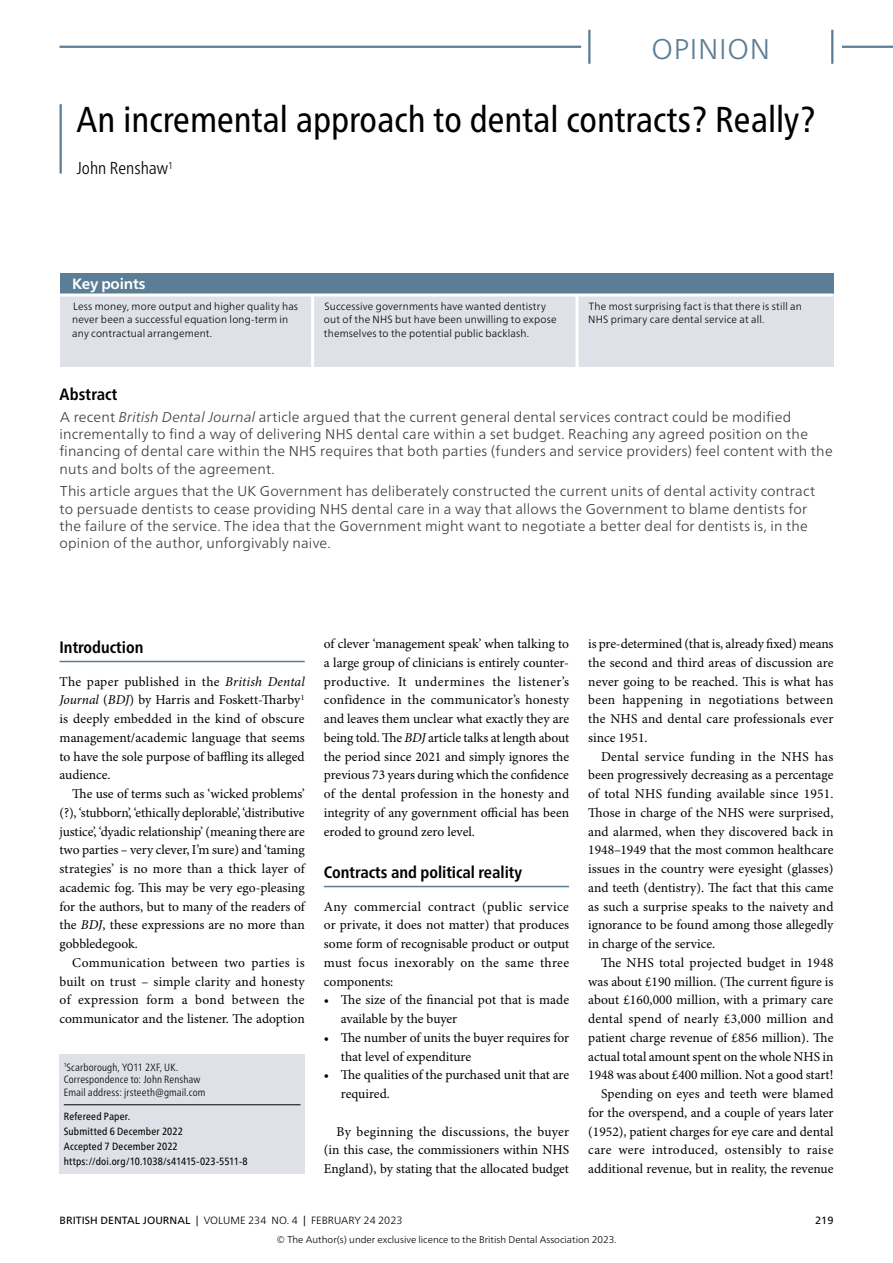
<style>
.page{position:relative;width:893px;height:1263px;background:#fff}
.page>*{position:absolute;margin:0;border:0;box-sizing:border-box;transform-origin:0 0}
.Title_3_Cnd_24pt{font:condensed 36px "Frutiger Neue LT Pro";color:#000}
.t1{font:28.5px "Frutiger Neue LT Pro Light 2";letter-spacing:.025em;color:#5b7d95}
.Author_1{font:300 condensed 17.25px "Frutiger Neue LT Pro";color:#000}
.SectionHeading_1_MSS{font:700 condensed 16.5px "Frutiger Neue LT Pro";color:#000}
.Abstract_Heading_MSS{font:700 condensed 16.5px "Frutiger Neue LT Pro";letter-spacing:.01em;color:#000}
.Key_Points_Heading_x{font:700 15px "Frutiger Neue LT Pro";letter-spacing:-.01em;color:#fff}
.t2{font:14.25px/17.2px "Frutiger Neue LT Pro Light 2";letter-spacing:.015em;color:#3a3a39}
.t3{font:300 14.25px/17.2px "Frutiger Neue LT Pro";letter-spacing:.015em;color:#3a3a39}
.Para_9pt_justified{font:13.5px/18.8px "Minion Pro";color:#000;text-align:justify}
.Para_9pt_justified_1{font:13.5px/18.8px "Minion Pro";color:#000;text-align:justify}
.t4{font:10.5px/13.5px "Frutiger Neue LT Pro Light 2";letter-spacing:.015em;color:#000}
.NoXML_article_detail{font:condensed 10.5px "Frutiger Neue LT Pro";letter-spacing:.015em;color:#000}
.NoXML_Biography_MSS{font:300 condensed 10.5px/12.8px "Frutiger Neue LT Pro";letter-spacing:.015em;color:#000}
.t5{font:10.5px "Frutiger Neue LT Pro";letter-spacing:.005em;color:#000}
.t6{font:300 9.75px "Frutiger Neue LT Pro";color:#000}
.s1{font-family:"Frutiger Neue LT Pro Light 2";font-weight:400}
.s2{font-style:italic}
.s3{font-family:"Frutiger Neue LT Pro Light 2"}
.s4{font-weight:300}
</style>
<div class="page">
<div style="left:60px;top:273px;width:773px;height:94px;background:#dee2e8"></div>
<hr style="left:60px;top:104px;width:2px;height:69px;background:#5b7d95">
<hr style="left:60px;top:661px;width:245px;height:1px;background:#5b7d95">
<hr style="left:324px;top:886px;width:245px;height:1px;background:#5b7d95">
<div style="left:60px;top:273px;width:773px;height:20px;background:#5b7d95"></div>
<hr style="left:60px;top:293px;width:773px;height:3px;background:#fff">
<div style="left:60px;top:1054px;width:245px;height:119px;background:#dee2e8"></div>
<hr style="left:64px;top:1104px;width:236px;height:1px;background:#000">
<hr style="left:311px;top:295px;width:3px;height:83px;background:#fff">
<hr style="left:575px;top:295px;width:3px;height:83px;background:#fff">
<hr style="left:60px;top:46px;width:521px;height:2px;background:#5b7d95">
<hr style="left:842px;top:46px;width:51px;height:2px;background:#5b7d95">
<hr style="left:588px;top:30px;width:2px;height:34px;background:#5b7d95">
<hr style="left:831px;top:30px;width:2px;height:34px;background:#5b7d95">
<h2 class="t1" style="left:651px;top:32px;width:120px">OPINION</h2>
<p class="Title_3_Cnd_24pt" style="left:77px;top:98px;width:740px">An incremental approach to dental contracts? Really?</p>
<p class="Author_1" style="left:77px;top:158px;width:98px">John Renshaw<sup>1</sup></p>
<p class="Key_Points_Heading_x" style="left:72px;top:275px;width:75px">Key points</p>
<p class="t4" style="left:72px;top:300px;width:227px">Less money, more output and higher quality has never been a successful equation long-term in any contractual arrangement.</p>
<p class="t4" style="left:324px;top:300px;width:234px">Successive governments have wanted dentistry out of the NHS but have been unwilling to expose themselves to the potential public backlash.</p>
<p class="t4" style="left:588px;top:300px;width:215px">The most surprising fact is that there is still an<br>NHS primary care dental service at all.</p>
<p class="Abstract_Heading_MSS" style="left:60px;top:385px;width:59px">Abstract</p>
<p class="t3" style="left:60px;top:408px;width:775px"><span class="s1">A recent</span> <span class="s2">British Dental Journal</span> article argued that the current general dental services contract could be modified incrementally to find a way of delivering NHS dental care within a set budget. Reaching any agreed position on the financing of dental care within the NHS requires that both parties (funders and service providers) feel content with the <span class="s1">nuts and bolts of the agreement.</span></p>
<p class="t2" style="left:60px;top:483px;width:757px">This article argues that the UK Government has deliberately constructed the current units of dental activity contract to persuade dentists to cease providing NHS dental care in a way that allows the Government to blame dentists for the failure of the service. The idea that the Government might want to negotiate a better deal for dentists is, in the opinion of the author, unforgivably naive.</p>
<p class="SectionHeading_1_MSS" style="left:60px;top:637px;width:85px">Introduction</p>
<p class="Para_9pt_justified_1" style="left:60px;top:672px;width:247px">The paper published in the <span class="s2">British Dental Journal</span> (<span class="s2">BDJ</span>) by Harris and Foskett-Tharby<sup>1 </sup>is deeply embedded in the kind of obscure management/academic language that seems to have the sole purpose of baffling its alleged audience.</p>
<p class="Para_9pt_justified" style="left:60px;top:785px;width:247px;text-indent:13px">The use of terms such as ‘wicked problems’ (?), ‘stubborn’, ‘ethically deplorable’, ‘distributive justice’, ‘dyadic relationship’ (meaning there are two parties – very clever, I’m sure) and ‘taming strategies’ is no more than a thick layer of academic fog. This may be very ego-pleasing for the authors, but to many of the readers of the <span class="s2">BDJ</span>, these expressions are no more than gobbledegook.</p>
<p class="Para_9pt_justified" style="left:60px;top:954px;width:247px;text-indent:13px">Communication between two parties is built on trust – simple clarity and honesty of expression form a bond between the communicator and the listener. The adoption</p>
<p class="NoXML_Biography_MSS" style="left:64px;top:1060px;width:143px"><sup>1</sup>Scarborough, YO11 2XF, UK.<br>Correspondence to: John Renshaw<br>Email address: jrsteeth@gmail.com</p>
<p class="NoXML_article_detail" style="left:64px;top:1110px;width:68px">Refereed Paper.</p>
<p class="NoXML_article_detail" style="left:64px;top:1125px;width:121px">Submitted 6 December 2022</p>
<p class="NoXML_article_detail" style="left:64px;top:1140px;width:115px">Accepted 7 December 2022</p>
<p class="NoXML_article_detail" style="left:64px;top:1155px;width:185px">https://doi.org/10.1038/s41415-023-5511-8</p>
<p class="Para_9pt_justified" style="left:324px;top:635px;width:247px">of clever ‘management speak’ when talking to a large group of clinicians is entirely counter&shy;productive. It undermines the listener’s confidence in the communicator’s honesty and leaves them unclear what exactly they are being told. The <span class="s2">BDJ</span> article talks at length about the period since 2021 and simply ignores the previous 73 years during which the confidence of the dental profession in the honesty and integrity of any government official has been eroded to ground zero level.</p>
<p class="SectionHeading_1_MSS" style="left:324px;top:862px;width:200px">Contracts and political reality</p>
<p class="Para_9pt_justified_1" style="left:324px;top:897px;width:247px">Any commercial contract (public service or private, it does not matter) that produces some form of recognisable product or output must focus inexorably on the same three components:</p>
<p class="Para_9pt_justified" style="left:341px;top:991px;width:230px;text-indent:-17px">• The size of the financial pot that is made available by the buyer</p>
<p class="Para_9pt_justified" style="left:341px;top:1029px;width:230px;text-indent:-17px">• The number of units the buyer requires for that level of expenditure</p>
<p class="Para_9pt_justified" style="left:341px;top:1066px;width:230px;text-indent:-17px">• The qualities of the purchased unit that are required.</p>
<p class="Para_9pt_justified" style="left:324px;top:1122px;width:247px;text-indent:13px">By beginning the discussions, the buyer (in this case, the commissioners within NHS England), by stating that the allocated budget</p>
<p class="Para_9pt_justified" style="left:588px;top:635px;width:247px">is pre-determined (that is, already fixed) means the second and third areas of discussion are never going to be reached. This is what has been happening in negotiations between the NHS and dental care professionals ever since 1951.</p>
<p class="Para_9pt_justified" style="left:588px;top:747px;width:247px;text-indent:13px">Dental service funding in the NHS has been progressively decreasing as a percentage of total NHS funding available since 1951.<br>Those in charge of the NHS were surprised, and alarmed, when they discovered back in 1948–1949 that the most common healthcare issues in the country were eyesight (glasses) and teeth (dentistry). The fact that this came as such a surprise speaks to the naivety and ignorance to be found among those allegedly in charge of the service.</p>
<p class="Para_9pt_justified" style="left:588px;top:954px;width:247px;text-indent:13px">The NHS total projected budget in 1948 was about £190 million. (The current figure is about £160,000 million, with a primary care dental spend of nearly £3,000 million and patient charge revenue of £856 million). The actual total amount spent on the whole NHS in 1948 was about £400 million. Not a good start!</p>
<p class="Para_9pt_justified" style="left:588px;top:1085px;width:247px;text-indent:13px">Spending on eyes and teeth were blamed for the overspend, and a couple of years later (1952), patient charges for eye care and dental care were introduced, ostensibly to raise additional revenue, but in reality, the revenue</p>
<p class="t5" style="left:60px;top:1214px;width:344px">BRITISH DENTAL JOURNAL | <span class="s3">VOLUME 234 NO. 4</span> | <span class="s4">February 24 2023</span></p>
<p class="t5" style="left:815px;top:1214px;width:20px">219</p>
<p class="t6" style="left:276px;top:1234px;width:342px">© The Author(s) under exclusive licence to the British Dental Association 2023.</p>
</div>
